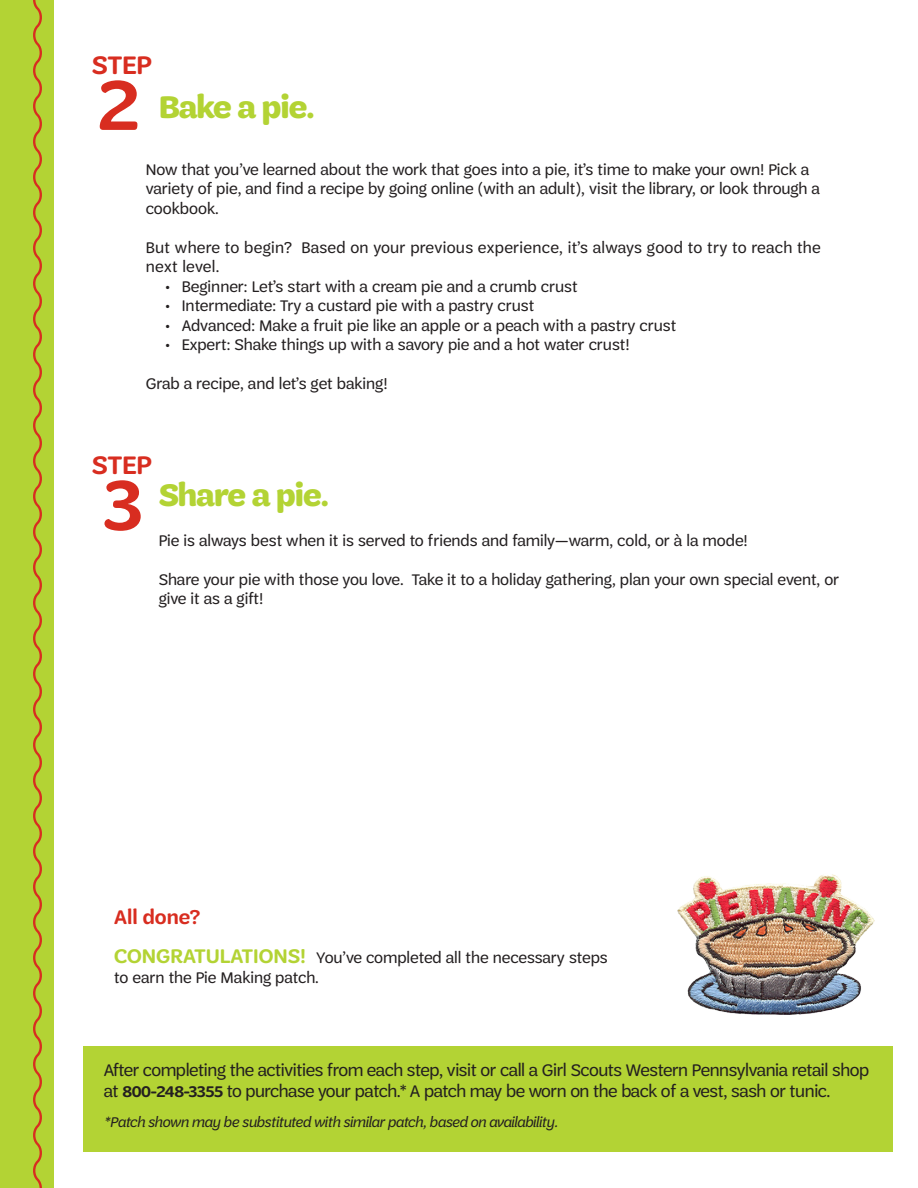
<style>
.page{position:relative;width:918px;height:1188px;background:#fff}
.page>*{position:absolute;margin:0;border:0;box-sizing:border-box;transform-origin:0 0}
.t1{font:600 75px "Trefoil Sans";color:#d82d20}
.t2{font:700 33px "Trefoil Sans";letter-spacing:-.03em;color:#b3d334}
.t3{font:600 27px "Trefoil Sans";color:#d82d20}
.t4{font:600 21px "Trefoil Sans";color:#d82d20}
.t5{font:18px/21.6px "Trefoil Sans";letter-spacing:-.02em;color:#231f20}
.t6{font:16.5px/19.5px "Trefoil Sans";color:#231f20}
.t7{font:16.5px/19.5px "Trefoil Sans";letter-spacing:.02em;color:#231f20}
.t8{font:italic 15px "Trefoil Sans";letter-spacing:-.02em;color:#231f20}
.s1{font-weight:600;font-size:21px;color:#b3d334}
.s2{font-weight:600;font-size:16.5px}
</style>
<div class="page">
<div style="left:0;top:0;width:54px;height:1188px;background:#b3d334"></div>
<svg style="left:33px;top:0;width:9px;height:1188px"></svg>
<div style="left:83px;top:1046px;width:809px;height:105px;background:#b3d334"></div>
<img style="left:677px;top:874px;width:198px;height:141px">
<p class="t3" style="left:92px;top:50px;width:62px">STEP</p>
<p class="t1" style="left:98px;top:64px;width:43px">2</p>
<p class="t2" style="left:159px;top:89px;width:158px">Bake a pie.</p>
<p class="t6" style="left:146px;top:159px;width:676px">Now that you’ve learned about the work that goes into a pie, it’s time to make your own! Pick a variety of pie, and find a recipe by going online (with an adult), visit the library, or look through a cookbook.</p>
<p class="t7" style="left:146px;top:237px;width:676px">But where to begin? Based on your previous experience, it’s always good to try to reach the next level.</p>
<p class="t6" style="left:165px;top:276px;width:414px">• Beginner: Let’s start with a cream pie and a crumb crust</p>
<p class="t6" style="left:165px;top:296px;width:371px">• Intermediate: Try a custard pie with a pastry crust</p>
<p class="t6" style="left:165px;top:315px;width:512px">• Advanced: Make a fruit pie like an apple or a peach with a pastry crust</p>
<p class="t6" style="left:165px;top:335px;width:466px">• Expert: Shake things up with a savory pie and a hot water crust!</p>
<p class="t6" style="left:146px;top:374px;width:243px">Grab a recipe, and let’s get baking!</p>
<p class="t3" style="left:92px;top:450px;width:62px">STEP</p>
<p class="t1" style="left:102px;top:464px;width:42px">3</p>
<p class="t2" style="left:159px;top:476px;width:172px">Share a pie.</p>
<p class="t6" style="left:159px;top:531px;width:590px">Pie is always best when it is served to friends and family—warm, cold, or à la mode!</p>
<p class="t6" style="left:159px;top:570px;width:682px">Share your pie with those you love. Take it to a holiday gathering, plan your own special event, or give it as a gift!</p>
<p class="t4" style="left:114px;top:906px;width:88px">All done?</p>
<p class="t6" style="left:114px;top:948px;width:495px"><span class="s1">CONGRATULATIONS!</span> You’ve completed all the necessary steps to earn the Pie Making patch.</p>
<p class="t5" style="left:104px;top:1059px;width:767px">After completing the activities from each step, visit or call a Girl Scouts Western Pennsylvania retail shop at <span class="s2">800-248-3355</span> to purchase your patch.* A patch may be worn on the back of a vest, sash or tunic.</p>
<p class="t8" style="left:104px;top:1114px;width:456px">*Patch shown may be substituted with similar patch, based on availability.</p>
</div>
